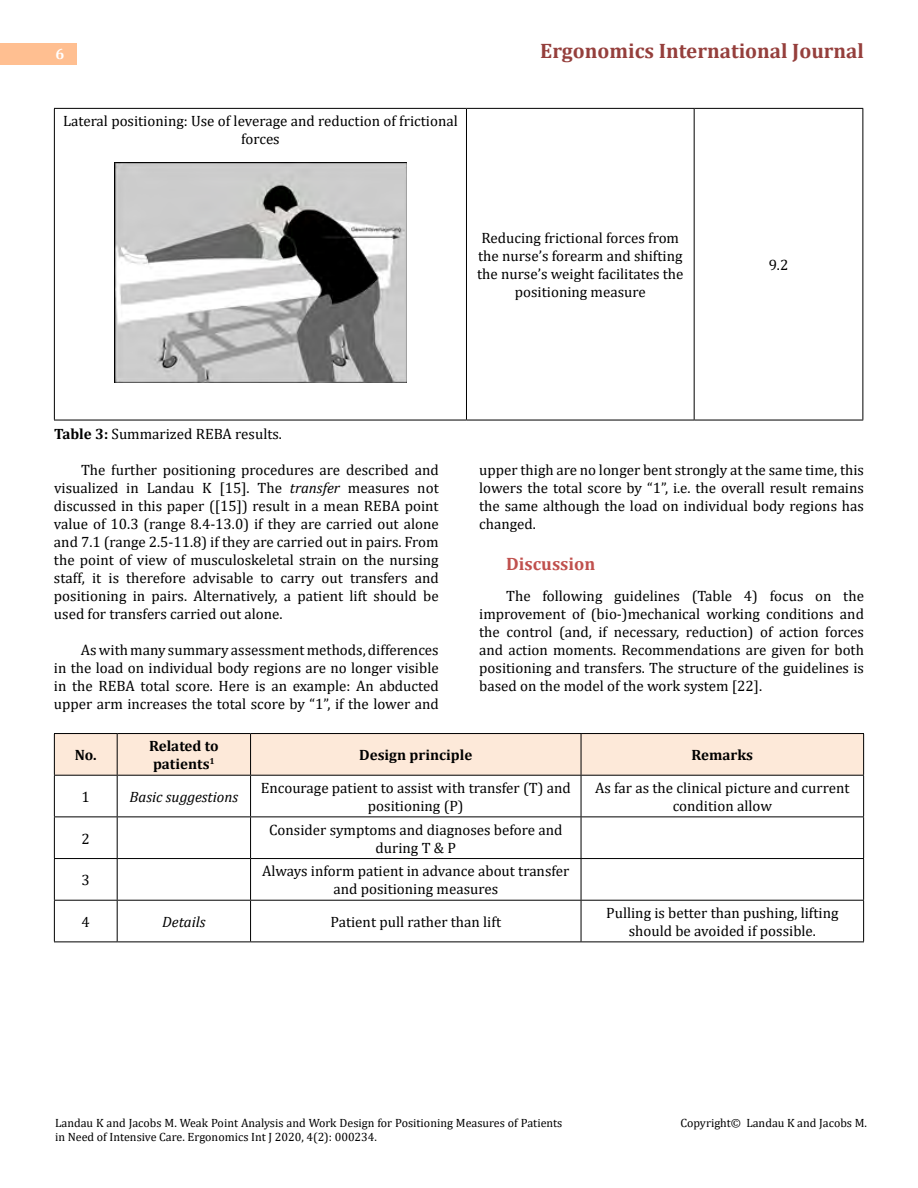
<style>
.page{position:relative;width:918px;height:1188px;background:#fff}
.page>*{position:absolute;margin:0;border:0;box-sizing:border-box;transform-origin:0 0}
.t1{font:700 21px "Cambria";color:#953f3c}
.t2{font:700 18px "Cambria";color:#c0504d}
.t3{font:15px/18px "Cambria";color:#000;text-align:center}
.t4{font:700 15px/18px "Cambria";color:#000}
.t5{font:italic 15px "Cambria";color:#000}
.t6{font:700 15px "Cambria";color:#fff}
.t7{font:12px/14.4px "Cambria";color:#000}
.s1{font-weight:700}
.s2{font-style:italic}
</style>
<div class="page">
<div style="left:0;top:43px;width:76px;height:21px;background:#ffbf91"></div>
<hr style="left:54px;top:108px;width:412px;height:1px;background:#000">
<hr style="left:54px;top:109px;width:1px;height:311px;background:#000">
<hr style="left:466px;top:108px;width:228px;height:1px;background:#000">
<hr style="left:466px;top:109px;width:1px;height:311px;background:#000">
<hr style="left:694px;top:108px;width:169px;height:1px;background:#000">
<hr style="left:694px;top:109px;width:1px;height:311px;background:#000">
<hr style="left:862px;top:109px;width:1px;height:311px;background:#000">
<hr style="left:54px;top:420px;width:412px;height:1px;background:#000">
<hr style="left:466px;top:420px;width:228px;height:1px;background:#000">
<hr style="left:694px;top:420px;width:169px;height:1px;background:#000">
<img style="left:115px;top:162px;width:291px;height:220px">
<div style="left:55px;top:734px;width:808px;height:41px;background:#fde9d9"></div>
<hr style="left:54px;top:733px;width:63px;height:1px;background:#000">
<hr style="left:117px;top:733px;width:134px;height:1px;background:#000">
<hr style="left:251px;top:733px;width:330px;height:1px;background:#000">
<hr style="left:581px;top:733px;width:283px;height:1px;background:#000">
<hr style="left:54px;top:775px;width:63px;height:1px;background:#000">
<hr style="left:117px;top:775px;width:134px;height:1px;background:#000">
<hr style="left:251px;top:775px;width:330px;height:1px;background:#000">
<hr style="left:581px;top:775px;width:283px;height:1px;background:#000">
<hr style="left:54px;top:817px;width:63px;height:1px;background:#000">
<hr style="left:117px;top:817px;width:134px;height:1px;background:#000">
<hr style="left:251px;top:817px;width:330px;height:1px;background:#000">
<hr style="left:581px;top:817px;width:283px;height:1px;background:#000">
<hr style="left:54px;top:858px;width:63px;height:1px;background:#000">
<hr style="left:117px;top:858px;width:134px;height:1px;background:#000">
<hr style="left:251px;top:858px;width:330px;height:1px;background:#000">
<hr style="left:581px;top:858px;width:283px;height:1px;background:#000">
<hr style="left:54px;top:900px;width:63px;height:1px;background:#000">
<hr style="left:117px;top:900px;width:134px;height:1px;background:#000">
<hr style="left:251px;top:900px;width:330px;height:1px;background:#000">
<hr style="left:581px;top:900px;width:283px;height:1px;background:#000">
<hr style="left:54px;top:942px;width:63px;height:1px;background:#000">
<hr style="left:117px;top:942px;width:134px;height:1px;background:#000">
<hr style="left:251px;top:942px;width:330px;height:1px;background:#000">
<hr style="left:581px;top:942px;width:283px;height:1px;background:#000">
<hr style="left:54px;top:734px;width:1px;height:41px;background:#000">
<hr style="left:54px;top:776px;width:1px;height:41px;background:#000">
<hr style="left:54px;top:817px;width:1px;height:41px;background:#000">
<hr style="left:54px;top:859px;width:1px;height:41px;background:#000">
<hr style="left:54px;top:901px;width:1px;height:41px;background:#000">
<hr style="left:117px;top:734px;width:1px;height:41px;background:#000">
<hr style="left:250px;top:734px;width:1px;height:41px;background:#000">
<hr style="left:581px;top:734px;width:1px;height:41px;background:#000">
<hr style="left:863px;top:734px;width:1px;height:41px;background:#000">
<hr style="left:117px;top:776px;width:1px;height:41px;background:#000">
<hr style="left:250px;top:776px;width:1px;height:41px;background:#000">
<hr style="left:581px;top:776px;width:1px;height:41px;background:#000">
<hr style="left:863px;top:776px;width:1px;height:41px;background:#000">
<hr style="left:117px;top:817px;width:1px;height:41px;background:#000">
<hr style="left:250px;top:817px;width:1px;height:41px;background:#000">
<hr style="left:581px;top:817px;width:1px;height:41px;background:#000">
<hr style="left:863px;top:817px;width:1px;height:41px;background:#000">
<hr style="left:117px;top:859px;width:1px;height:41px;background:#000">
<hr style="left:250px;top:859px;width:1px;height:41px;background:#000">
<hr style="left:581px;top:859px;width:1px;height:41px;background:#000">
<hr style="left:863px;top:859px;width:1px;height:41px;background:#000">
<hr style="left:117px;top:901px;width:1px;height:41px;background:#000">
<hr style="left:250px;top:901px;width:1px;height:41px;background:#000">
<hr style="left:581px;top:901px;width:1px;height:41px;background:#000">
<hr style="left:863px;top:901px;width:1px;height:41px;background:#000">
<p class="t6" style="left:56px;top:44px;width:10px">6</p>
<h1 class="t1" style="left:540px;top:36px;width:325px">Ergonomics International Journal</h1>
<p class="t3" style="left:63px;top:112px;width:396px">Lateral positioning: Use of leverage and reduction of frictional forces</p>
<p class="t3" style="left:477px;top:229px;width:208px">Reducing frictional forces from the nurse’s forearm and shifting the nurse’s weight facilitates the positioning measure</p>
<p class="t3" style="left:769px;top:256px;width:21px">9.2</p>
<p class="t3" style="left:54px;top:425px;width:229px"><span class="s1">Table 3:</span> Summarized REBA results.</p>
<p class="t3" style="left:54px;top:461px;width:386px;text-align:justify;text-indent:27px">The further positioning procedures are described and visualized in Landau K [15]. The <span class="s2">transfer</span> measures not discussed in this paper ([15]) result in a mean REBA point value of 10.3 (range 8.4-13.0) if they are carried out alone and 7.1 (range 2.5-11.8) if they are carried out in pairs. From the point of view of musculoskeletal strain on the nursing staff, it is therefore advisable to carry out transfers and positioning in pairs. Alternatively, a patient lift should be used for transfers carried out alone.</p>
<p class="t3" style="left:54px;top:641px;width:386px;text-align:justify;text-indent:27px">As with many summary assessment methods, differences in the load on individual body regions are no longer visible in the REBA total score. Here is an example: An abducted upper arm increases the total score by “1”, if the lower and</p>
<p class="t3" style="left:479px;top:461px;width:386px;text-align:justify">upper thigh are no longer bent strongly at the same time, this lowers the total score by “1”, i.e. the overall result remains the same although the load on individual body regions has changed.</p>
<p class="t2" style="left:506px;top:551px;width:91px">Discussion</p>
<p class="t3" style="left:479px;top:587px;width:386px;text-align:justify;text-indent:27px">The following guidelines (Table 4) focus on the improvement of (bio-)mechanical working conditions and the control (and, if necessary, reduction) of action forces and action moments. Recommendations are given for both positioning and transfers. The structure of the guidelines is based on the model of the work system [22].</p>
<p class="t4" style="left:75px;top:746px;width:24px">No.</p>
<p class="t4" style="left:149px;top:737px;width:71px">Related to patients<sup>1</sup></p>
<p class="t4" style="left:359px;top:746px;width:115px">Design principle</p>
<p class="t4" style="left:692px;top:746px;width:63px">Remarks</p>
<p class="t3" style="left:82px;top:788px;width:10px">1</p>
<p class="t5" style="left:130px;top:786px;width:110px">Basic suggestions</p>
<p class="t3" style="left:261px;top:779px;width:312px">Encourage patient to assist with transfer (T) and positioning (P)</p>
<p class="t3" style="left:595px;top:779px;width:256px">As far as the clinical picture and current condition allow</p>
<p class="t3" style="left:82px;top:829px;width:10px">2</p>
<p class="t3" style="left:269px;top:820px;width:295px">Consider symptoms and diagnoses before and during T &amp; P</p>
<p class="t3" style="left:82px;top:871px;width:10px">3</p>
<p class="t3" style="left:262px;top:862px;width:309px">Always inform patient in advance about transfer and positioning measures</p>
<p class="t3" style="left:82px;top:913px;width:10px">4</p>
<p class="t5" style="left:162px;top:911px;width:45px">Details</p>
<p class="t3" style="left:331px;top:913px;width:172px">Patient pull rather than lift</p>
<p class="t3" style="left:606px;top:904px;width:234px">Pulling is better than pushing, lifting should be avoided if possible.</p>
<p class="t7" style="left:55px;top:1115px;width:509px">Landau K and Jacobs M. Weak Point Analysis and Work Design for Positioning Measures of Patients in Need of Intensive Care. Ergonomics Int J 2020, 4(2): 000234.</p>
<p class="t7" style="left:680px;top:1115px;width:188px">Copyright© Landau K and Jacobs M.</p>
</div>
